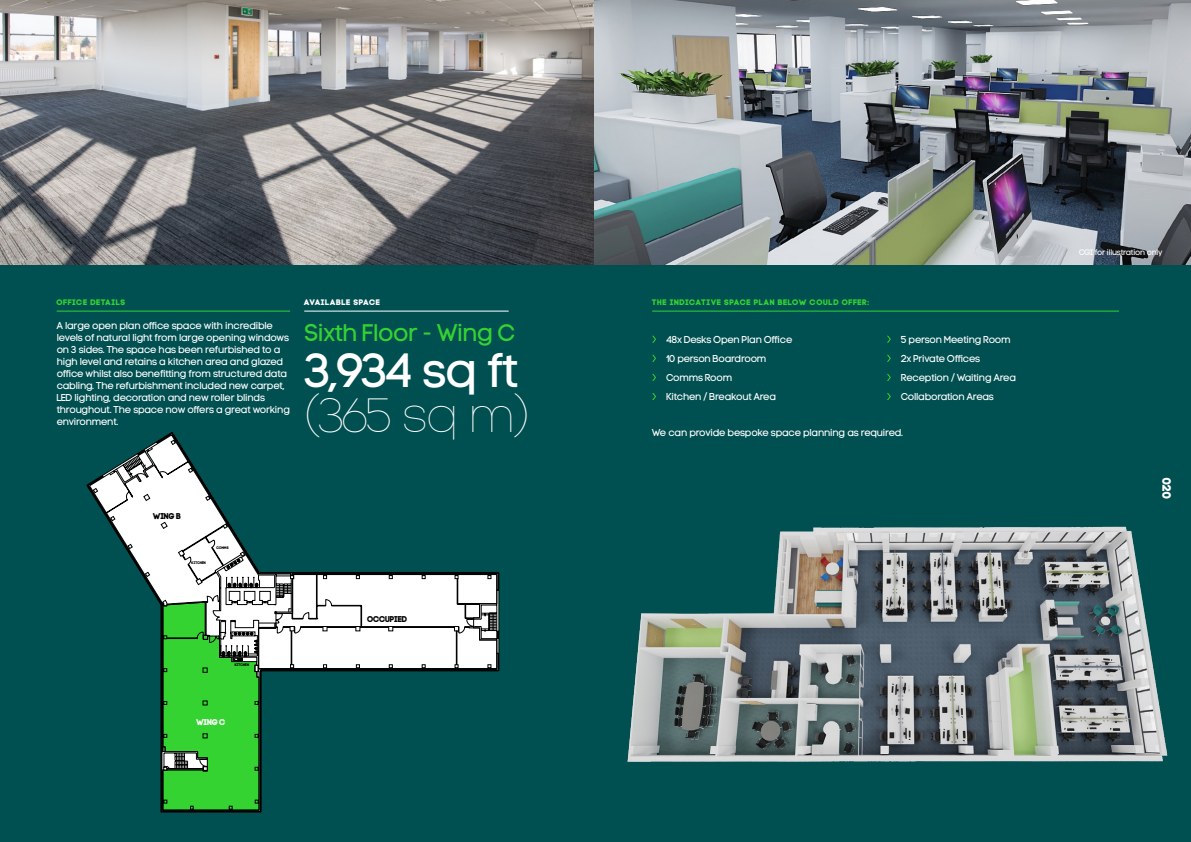
<style>
.page{position:relative;width:1191px;height:842px;background:#004f51}
.page>*{position:absolute;margin:0;border:0;box-sizing:border-box;transform-origin:0 0}
.t1{font:48px "Code Pro LC";letter-spacing:-.02em;color:#fff}
.t2{font:48px "Code Pro Light LC";color:#fff}
.t3{font:24px "Code Pro LC";letter-spacing:-.02em;color:#35d331}
.t4{font:12px "Code Pro Bold LC";color:#fff}
.t5{font:10px/12px "Code Pro LC";letter-spacing:-.02em;color:#fff}
.t6{font:8.4px "Code Pro Bold LC";color:#000;scale:.95 1}
.t7{font:8.4px "Code Pro Bold LC";color:#fff;scale:.95 1}
.t8{font:8px "Code Pro Bold";letter-spacing:.08em;color:#35d331}
.t9{font:8px "Code Pro LC";letter-spacing:-.02em;color:#fff}
.t10{font:8px "Code Pro Bold";letter-spacing:.09em;color:#fff}
.t11{font:3.7px "Code Pro Bold LC";color:#000;scale:.95 1}
</style>
<div class="page">
<img style="left:0;top:0;width:595px;height:264px">
<hr style="left:304px;top:311px;width:204px;height:1px;background:#fff">
<svg style="left:652px;top:336px;width:4px;height:7px"></svg>
<svg style="left:652px;top:355px;width:4px;height:7px"></svg>
<svg style="left:652px;top:374px;width:4px;height:7px"></svg>
<svg style="left:652px;top:393px;width:4px;height:7px"></svg>
<svg style="left:887px;top:336px;width:4px;height:7px"></svg>
<svg style="left:887px;top:355px;width:4px;height:7px"></svg>
<svg style="left:887px;top:374px;width:4px;height:7px"></svg>
<svg style="left:887px;top:393px;width:4px;height:7px"></svg>
<img style="left:627px;top:526px;width:541px;height:236px">
<img style="left:595px;top:0;width:596px;height:264px">
<hr style="left:652px;top:311px;width:467px;height:1px;background:#35d331">
<hr style="left:57px;top:311px;width:233px;height:1px;background:#35d331">
<svg style="left:87px;top:432px;width:412px;height:378px"></svg>
<p class="t8" style="left:57px;top:297px;width:70px">OFFICE DETAILS</p>
<p class="t5" style="left:57px;top:320px;width:235px">A large open plan office space with incredible levels of natural light from large opening windows on 3 sides. The space has been refurbished to a high level and retains a kitchen area and glazed office whilst also benefitting from structured data cabling. The refurbishment included new carpet, LED lighting, decoration and new roller blinds throughout. The space now offers a great working environment.</p>
<p class="t10" style="left:304px;top:297px;width:77px">AVAILABLE SPACE</p>
<h2 class="t3" style="left:305px;top:319px;width:212px">Sixth Floor - Wing C</h2>
<h1 class="t1" style="left:305px;top:343px;width:214px">3,934 sq ft</h1>
<h1 class="t2" style="left:305px;top:391px;width:226px">(365 sq m)</h1>
<p class="t6" style="left:153px;top:511px;width:31px">WING B</p>
<p class="t11" style="left:192px;top:560px;width:17px">KITCHEN</p>
<p class="t11" style="left:216px;top:545px;width:14px">COMMS</p>
<p class="t11" style="left:235px;top:662px;width:17px">KITCHEN</p>
<p class="t7" style="left:196px;top:717px;width:32px">WING C</p>
<p class="t6" style="left:367px;top:614px;width:43px">OCCUPIED</p>
<p class="t8" style="left:652px;top:297px;width:219px">THE INDICATIVE SPACE PLAN BELOW COULD OFFER:</p>
<p class="t5" style="left:666px;top:330px;width:127px;line-height:19.1px">48x Desks Open Plan Office<br>10 person Boardroom<br>Comms Room<br>Kitchen / Breakout Area</p>
<p class="t5" style="left:901px;top:330px;width:116px;line-height:19.1px">5 person Meeting Room<br>2x Private Offices<br>Reception / Waiting Area<br>Collaboration Areas</p>
<p class="t5" style="left:652px;top:426px;width:252px">We can provide bespoke space planning as required.</p>
<p class="t9" style="left:1079px;top:248px;width:85px">CGI for illustration only</p>
<p class="t4" style="left:1174px;top:478px;width:23px;rotate:90deg">020</p>
</div>
